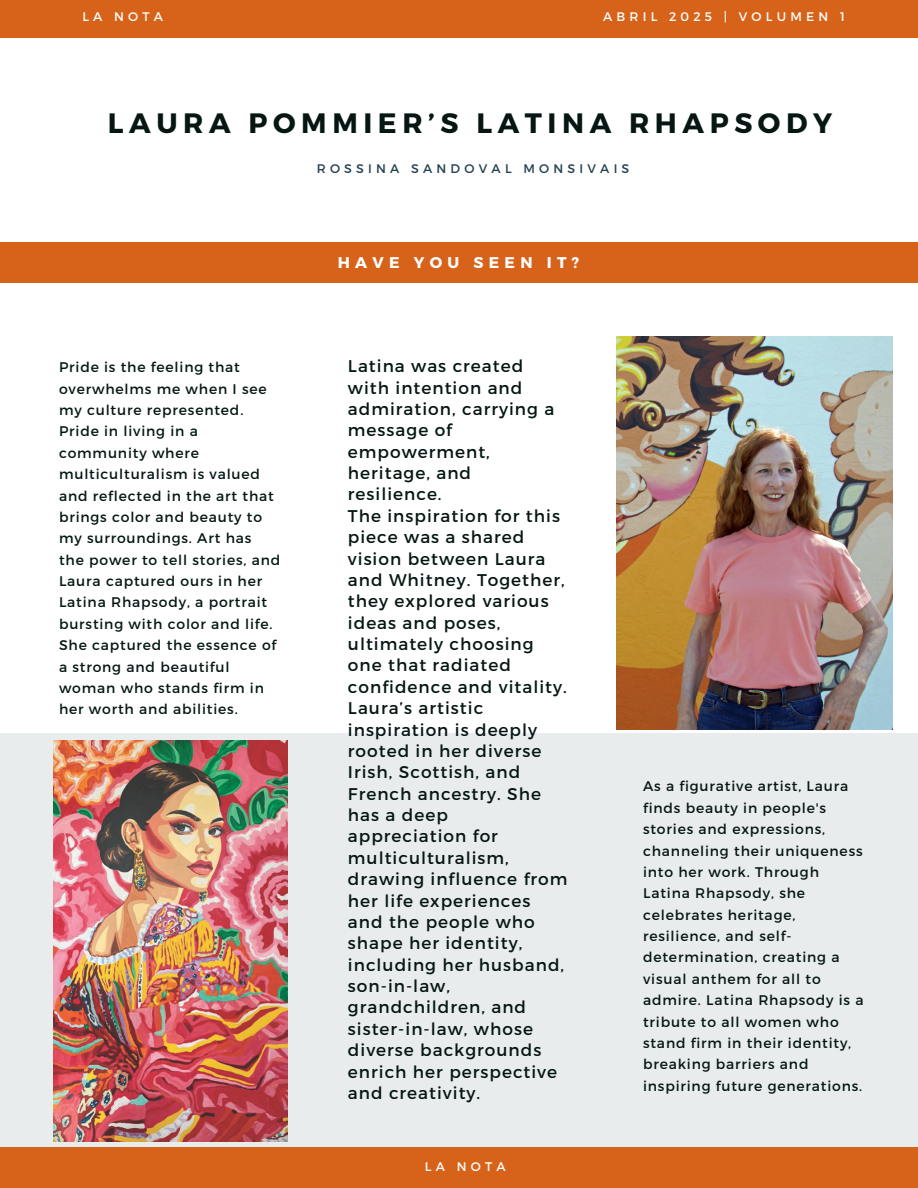
<style>
.page{position:relative;width:918px;height:1188px;background:#fff}
.page>*{position:absolute;margin:0;border:0;box-sizing:border-box;transform-origin:0 0}
.t1{font:700 28.05px "Montserrat";letter-spacing:.2em;color:#051613}
.t2{font:16.95px/21.3px "Montserrat";letter-spacing:.06em;color:#051613}
.t3{font:700 15.6px "Montserrat";letter-spacing:.34em;color:#fff}
.t4{font:13.95px/21.3px "Montserrat";letter-spacing:.06em;color:#051613}
.t5{font:12.45px "Montserrat";letter-spacing:.34em;color:#fff}
.t6{font:12.45px "Montserrat";letter-spacing:.34em;color:#244051}
</style>
<div class="page">
<div style="left:0;top:242px;width:918px;height:40px;background:#d7631b"></div>
<div style="left:0;top:733px;width:918px;height:415px;background:#e9eced"></div>
<div style="left:0;top:1148px;width:918px;height:40px;background:#d7631b"></div>
<div style="left:0;top:0;width:918px;height:37px;background:#d7631b"></div>
<img style="left:53px;top:740px;width:234px;height:402px">
<img style="left:616px;top:336px;width:276px;height:394px">
<h3 class="t5" style="left:82px;top:8px;width:82px">LA NOTA</h3>
<p class="t5" style="left:603px;top:8px;width:243px">ABRIL 2025 | VOLUMEN 1</p>
<h5 class="t1" style="left:108px;top:104px;width:726px">LAURA POMMIER’S LATINA RHAPSODY</h5>
<p class="t6" style="left:317px;top:160px;width:314px">ROSSINA SANDOVAL MONSIVAIS</p>
<h4 class="t3" style="left:338px;top:252px;width:243px">HAVE YOU SEEN IT?</h4>
<h4 class="t4" style="left:59px;top:356px;width:223px">Pride is the feeling that overwhelms me when I see my culture represented.<br>Pride in living in a community where multiculturalism is valued and reflected in the art that brings color and beauty to my surroundings. Art has<br>the power to tell stories, and<br>Laura captured ours in her<br>Latina Rhapsody, a portrait bursting with color and life.<br>She captured the essence of a strong and beautiful woman who stands firm in her worth and abilities.</h4>
<h1 class="t2" style="left:348px;top:355px;width:221px">Latina was created with intention and admiration, carrying a message of empowerment, heritage, and resilience.<br>The inspiration for this piece was a shared vision between Laura and Whitney. Together, they explored various ideas and poses, ultimately choosing one that radiated confidence and vitality.<br>Laura’s artistic inspiration is deeply rooted in her diverse<br>Irish, Scottish, and<br>French ancestry. She has a deep appreciation for multiculturalism, drawing influence from her life experiences and the people who shape her identity, including her husband, son-in-law, grandchildren, and sister-in-law, whose diverse backgrounds enrich her perspective and creativity.</h1>
<h2 class="t5" style="left:425px;top:1158px;width:82px">LA NOTA</h2>
<h4 class="t4" style="left:643px;top:775px;width:222px">As a figurative artist, Laura finds beauty in people's stories and expressions, channeling their uniqueness into her work. Through<br>Latina Rhapsody, she celebrates heritage, resilience, and self&shy;determination, creating a visual anthem for all to admire. Latina Rhapsody is a tribute to all women who stand firm in their identity, breaking barriers and inspiring future generations.</h4>
</div>
